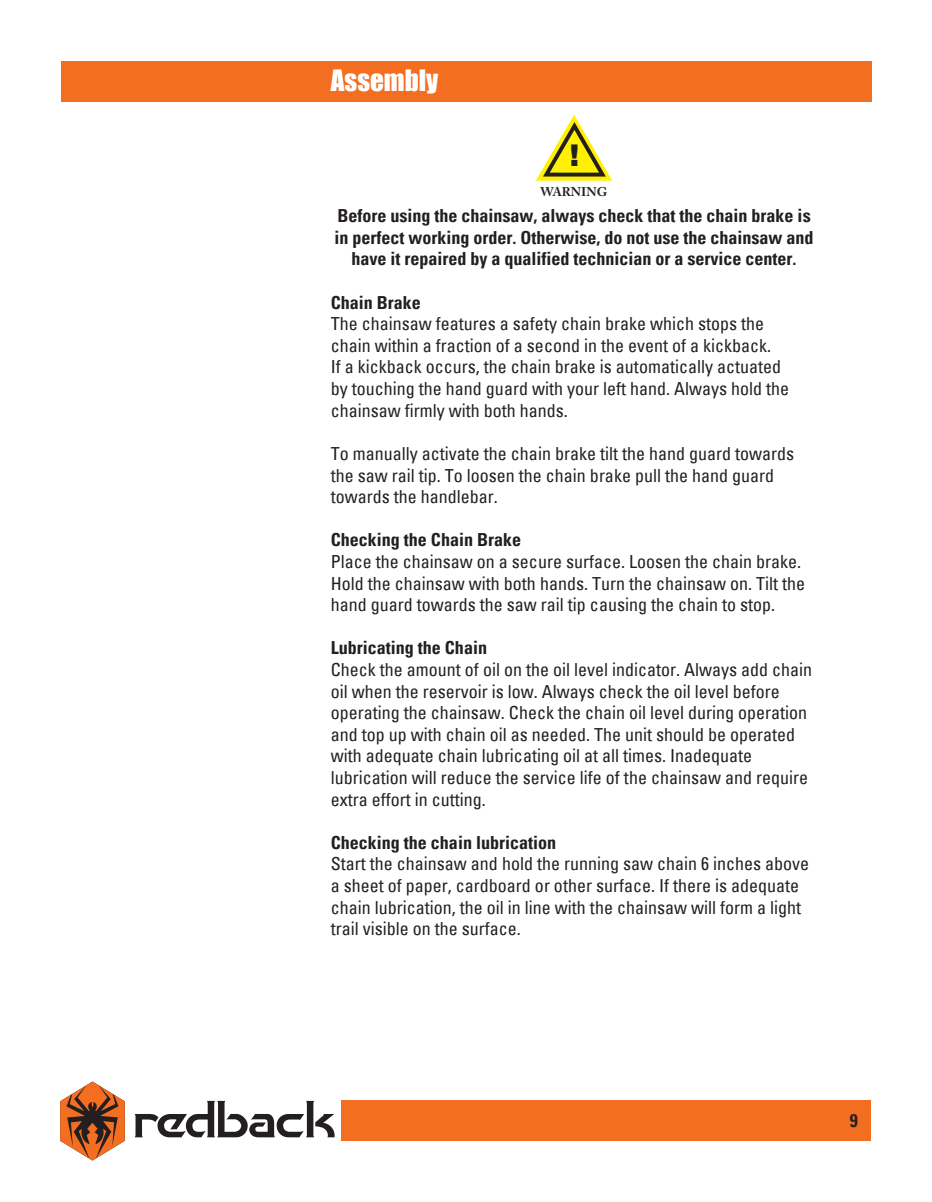
<style>
.page{position:relative;width:932px;height:1202px;background:#fff}
.page>*{position:absolute;margin:0;border:0;box-sizing:border-box;transform-origin:0 0}
.t1{font:900 30px "Arial";color:#231f20}
.t2{font:27px "Impact";color:#fff}
.t3{font:condensed 18px/21.6px "Univers";color:#231f20}
.t4{font:700 condensed 18px/21.6px "Univers";color:#231f20;text-align:center}
.t5{font:700 12.6px "Adobe Caslon Pro";color:#231f20}
</style>
<div class="page">
<div style="left:61px;top:61px;width:810px;height:40px;background:#f36e21"></div>
<div style="left:59px;top:1100px;width:812px;height:41px;background:#f36e21"></div>
<div style="left:47px;top:1077px;width:294px;height:88px;background:#fff"></div>
<svg style="left:135px;top:1100px;width:199px;height:37px"></svg>
<svg style="left:60px;top:1081px;width:65px;height:79px"></svg>
<svg style="left:536px;top:115px;width:77px;height:66px"></svg>
<h2 class="t2" style="left:331px;top:59px;width:109px">Assembly</h2>
<h1 class="t1" style="left:569px;top:133px;width:11px">!</h1>
<p class="t5" style="left:540px;top:184px;width:68px">WARNING</p>
<p class="t4" style="left:334px;top:205px;width:480px">Before using the chainsaw, always check that the chain brake is in perfect working order. Otherwise, do not use the chainsaw and have it repaired by a qualified technician or a service center.</p>
<p class="t4" style="left:331px;top:291px;width:91px">Chain Brake</p>
<p class="t3" style="left:331px;top:313px;width:459px">The chainsaw features a safety chain brake which stops the chain within a fraction of a second in the event of a kickback.<br>If a kickback occurs, the chain brake is automatically actuated by touching the hand guard with your left hand. Always hold the chainsaw firmly with both hands.</p>
<p class="t3" style="left:331px;top:442px;width:464px">To manually activate the chain brake tilt the hand guard towards the saw rail tip. To loosen the chain brake pull the hand guard towards the handlebar.</p>
<p class="t4" style="left:331px;top:529px;width:192px">Checking the Chain Brake</p>
<p class="t3" style="left:331px;top:550px;width:475px">Place the chainsaw on a secure surface. Loosen the chain brake.<br>Hold the chainsaw with both hands. Turn the chainsaw on. Tilt the hand guard towards the saw rail tip causing the chain to stop.</p>
<p class="t4" style="left:331px;top:637px;width:158px">Lubricating the Chain</p>
<p class="t3" style="left:331px;top:658px;width:482px">Check the amount of oil on the oil level indicator. Always add chain oil when the reservoir is low. Always check the oil level before operating the chainsaw. Check the chain oil level during operation and top up with chain oil as needed. The unit should be operated with adequate chain lubricating oil at all times. Inadequate lubrication will reduce the service life of the chainsaw and require extra effort in cutting.</p>
<p class="t4" style="left:331px;top:831px;width:227px">Checking the chain lubrication</p>
<p class="t3" style="left:331px;top:853px;width:479px">Start the chainsaw and hold the running saw chain 6 inches above a sheet of paper, cardboard or other surface. If there is adequate chain lubrication, the oil in line with the chainsaw will form a light trail visible on the surface.</p>
<p class="t4" style="left:849px;top:1110px;width:9px">9</p>
</div>
